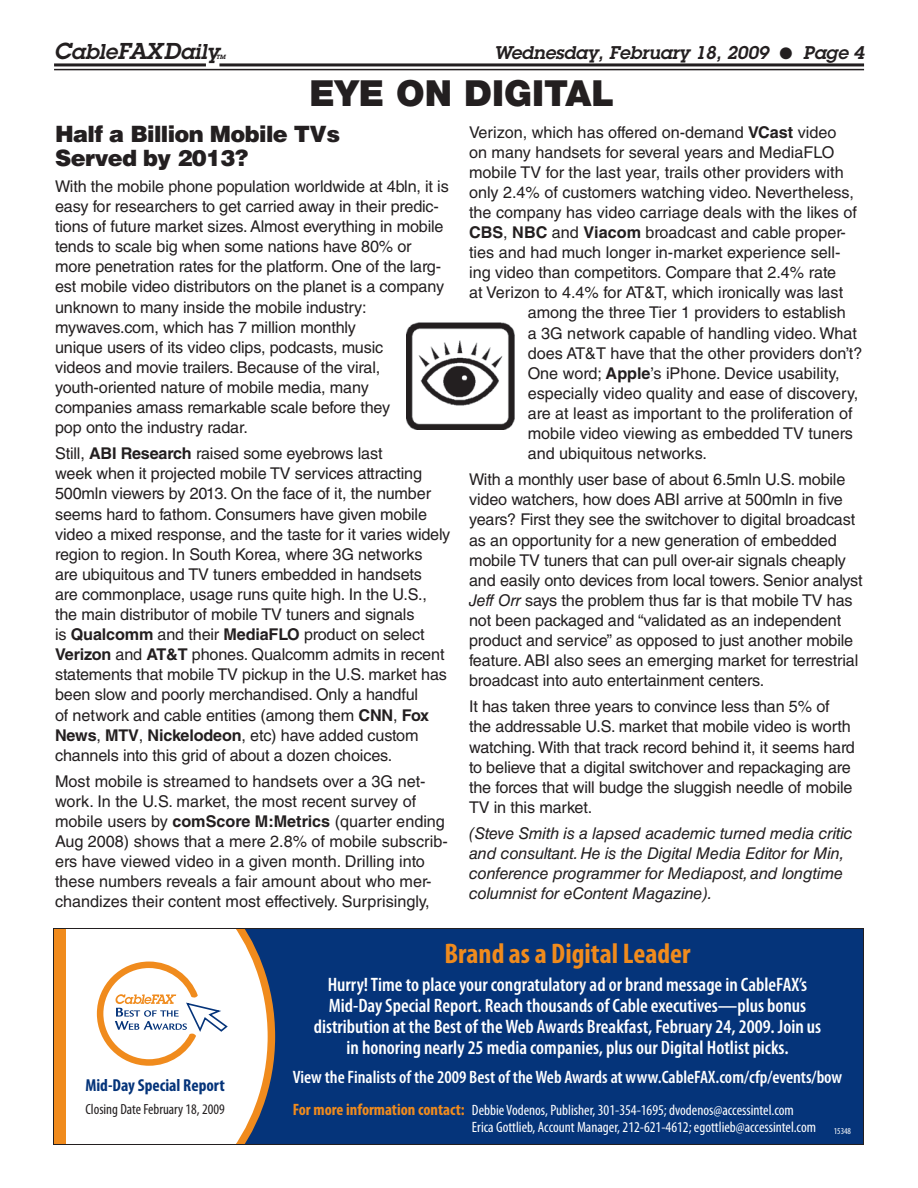
<style>
.page{position:relative;width:918px;height:1188px;background:#fff}
.page>*{position:absolute;margin:0;border:0;box-sizing:border-box;transform-origin:0 0}
.t1{font:900 36px "Helvetica Neue LT Std";color:#231f20}
.t2{font:700 condensed 28.5px "Myriad Pro";color:#f08b1d}
.t3{font:900 22.5px/24px "Helvetica LT Std";letter-spacing:-.03em;color:#231f20}
.t4{font:italic 600 21px "Lubalin Graph Std";color:#231f20}
.t5{font:600 condensed 19.5px/21px "Myriad Pro";color:#fff;text-align:center}
.t6{font:600 condensed 18px "Myriad Pro";color:#fff}
.t7{font:italic 600 18px "Lubalin Graph Std";color:#231f20}
.t8{font:700 condensed 17.4px "Myriad Pro";color:#05347a}
.t9{font:16.2px/20.1px "Helvetica LT Std";letter-spacing:-.01em;color:#231f20}
.t10{font:italic 16.2px/20.1px "Helvetica LT Std";letter-spacing:-.01em;color:#231f20}
.t11{font:condensed 15px/16.5px "Myriad Pro";color:#fff}
.t12{font:condensed 14.7px "Myriad Pro";color:#231f20}
.t13{font:italic 600 6px "Lubalin Graph Std";color:#231f20}
.s1{font-size:22.5px}
.s2{font-weight:700}
.s3{font-style:italic}
.s4{font-weight:700;font-size:16.5px;color:#f08b1d}
</style>
<div class="page">
<hr style="left:219px;top:63px;width:645px;height:3px;background:#231f20">
<hr style="left:54px;top:63px;width:152px;height:3px;background:#231f20">
<hr style="left:54px;top:69px;width:810px;height:1px;background:#231f20">
<div style="left:236px;top:930px;width:626px;height:213px;background:#05347a"></div>
<svg style="left:97px;top:962px;width:131px;height:104px"></svg>
<div style="left:53px;top:928px;width:13px;height:216px;background:#f08b1d"></div>
<div style="left:53px;top:928px;width:811px;height:217px;border:1px solid #231f20"></div>
<img style="left:407px;top:322px;width:107px;height:108px">
<p class="t4" style="left:54px;top:44px;width:167px"><span class="s1">C</span>able<span class="s1">FAXD</span>aily</p>
<p class="t13" style="left:216px;top:55px;width:11px">TM</p>
<p class="t7" style="left:494px;top:46px;width:371px">Wednesday, February 18, 2009 ● Page 4</p>
<h1 class="t1" style="left:310px;top:81px;width:306px">EYE ON DIGITAL</h1>
<p class="t9" style="left:469px;top:124px;width:369px">Verizon, which has offered on-demand <span class="s2">VCast</span> video</p>
<p class="t9" style="left:469px;top:144px;width:367px">on many handsets for several years and MediaFLO</p>
<p class="t9" style="left:469px;top:164px;width:376px">mobile TV for the last year, trails other providers with</p>
<p class="t9" style="left:469px;top:184px;width:386px">only 2.4% of customers watching video. Nevertheless,</p>
<p class="t9" style="left:469px;top:204px;width:389px">the company has video carriage deals with the likes of</p>
<p class="t9" style="left:469px;top:224px;width:378px"><span class="s2">CBS</span> , <span class="s2">NBC</span> and <span class="s2">Viacom</span> broadcast and cable proper-</p>
<p class="t9" style="left:469px;top:244px;width:373px">ties and had much longer in-market experience sell-</p>
<p class="t9" style="left:469px;top:264px;width:369px">ing video than competitors. Compare that 2.4% rate</p>
<p class="t9" style="left:469px;top:285px;width:376px">at Verizon to 4.4% for AT&amp;T, which ironically was last</p>
<p class="t9" style="left:528px;top:305px;width:320px">among the three Tier 1 providers to establish</p>
<p class="t9" style="left:528px;top:325px;width:331px">a 3G network capable of handling video. What</p>
<p class="t9" style="left:528px;top:345px;width:336px">does AT&amp;T have that the other providers don’t?</p>
<p class="t9" style="left:528px;top:365px;width:313px">One word; <span class="s2">Apple</span> ’s iPhone. Device usability,</p>
<p class="t9" style="left:528px;top:385px;width:332px">especially video quality and ease of discovery,</p>
<p class="t9" style="left:528px;top:405px;width:326px">are at least as important to the proliferation of</p>
<p class="t9" style="left:528px;top:425px;width:327px">mobile video viewing as embedded TV tuners</p>
<p class="t9" style="left:528px;top:445px;width:181px">and ubiquitous networks.</p>
<p class="t9" style="left:469px;top:471px;width:395px">With a monthly user base of about 6.5mln U.S. mobile video watchers, how does ABI arrive at 500mln in five years? First they see the switchover to digital broadcast as an opportunity for a new generation of embedded mobile TV tuners that can pull over-air signals cheaply and easily onto devices from local towers. Senior analyst <span class="s3">Jeff Orr</span> says the problem thus far is that mobile TV has not been packaged and “validated as an independent product and service” as opposed to just another mobile feature. ABI also sees an emerging market for terrestrial broadcast into auto entertainment centers.</p>
<p class="t9" style="left:469px;top:699px;width:387px">It has taken three years to convince less than 5% of the addressable U.S. market that mobile video is worth watching. With that track record behind it, it seems hard to believe that a digital switchover and repackaging are the forces that will budge the sluggish needle of mobile TV in this market.</p>
<p class="t10" style="left:469px;top:825px;width:385px">(Steve Smith is a lapsed academic turned media critic and consultant. He is the Digital Media Editor for Min, conference programmer for Mediapost, and longtime columnist for eContent Magazine).</p>
<h3 class="t3" style="left:55px;top:124px;width:287px">Half a Billion Mobile TVs<br>Served by 2013?</h3>
<p class="t9" style="left:55px;top:178px;width:395px">With the mobile phone population worldwide at 4bln, it is easy for researchers to get carried away in their predic&shy;tions of future market sizes. Almost everything in mobile tends to scale big when some nations have 80% or more penetration rates for the platform. One of the larg&shy;est mobile video distributors on the planet is a company unknown to many inside the mobile industry: mywaves.com, which has 7 million monthly<br>unique users of its video clips, podcasts, music<br>videos and movie trailers. Because of the viral, youth-oriented nature of mobile media, many companies amass remarkable scale before they<br>pop onto the industry radar.</p>
<p class="t9" style="left:55px;top:445px;width:397px">Still, <span class="s2">ABI Research</span> raised some eyebrows last<br>week when it projected mobile TV services attracting 500mln viewers by 2013. On the face of it, the number seems hard to fathom. Consumers have given mobile video a mixed response, and the taste for it varies widely region to region. In South Korea, where 3G networks<br>are ubiquitous and TV tuners embedded in handsets<br>are commonplace, usage runs quite high. In the U.S., the main distributor of mobile TV tuners and signals<br>is <span class="s2">Qualcomm</span> and their <span class="s2">MediaFLO</span> product on select <span class="s2">Verizon</span> and <span class="s2">AT&amp;T</span> phones. Qualcomm admits in recent statements that mobile TV pickup in the U.S. market has been slow and poorly merchandised. Only a handful<br>of network and cable entities (among them <span class="s2">CNN</span> , <span class="s2">Fox News</span> , <span class="s2">MTV</span> , <span class="s2">Nickelodeon</span> , etc) have added custom channels into this grid of about a dozen choices.</p>
<p class="t9" style="left:55px;top:773px;width:394px">Most mobile is streamed to handsets over a 3G net&shy;work. In the U.S. market, the most recent survey of mobile users by <span class="s2">comScore M:Metrics</span> (quarter ending Aug 2008) shows that a mere 2.8% of mobile subscrib&shy;ers have viewed video in a given month. Drilling into these numbers reveals a fair amount about who mer&shy;chandizes their content most effectively. Surprisingly,</p>
<h2 class="t2" style="left:445px;top:943px;width:248px">Brand as a Digital Leader</h2>
<p class="t5" style="left:314px;top:976px;width:509px">Hurry! Time to place your congratulatory ad or brand message in CableFAX’s Mid-Day Special Report. Reach thousands of Cable executives—plus bonus distribution at the Best of the Web Awards Breakfast, February 24, 2009. Join us in honoring nearly 25 media companies, plus our Digital Hotlist picks.</p>
<p class="t6" style="left:293px;top:1070px;width:551px">View the Finalists of the 2009 Best of the Web Awards at www.CableFAX.com/cfp/events/bow</p>
<p class="t8" style="left:85px;top:1079px;width:141px">Mid-Day Special Report</p>
<p class="t12" style="left:85px;top:1104px;width:141px">Closing Date February 18, 2009</p>
<p class="t11" style="left:472px;top:1104px;width:381px;text-indent:-179px"><span class="s4">For more information contact:</span> Debbie Vodenos, Publisher, 301-354-1695; dvodenos@accessintel.com<br>Erica Gottlieb, Account Manager, 212-621-4612; egottlieb@accessintel.com <sub>15348</sub></p>
</div>
